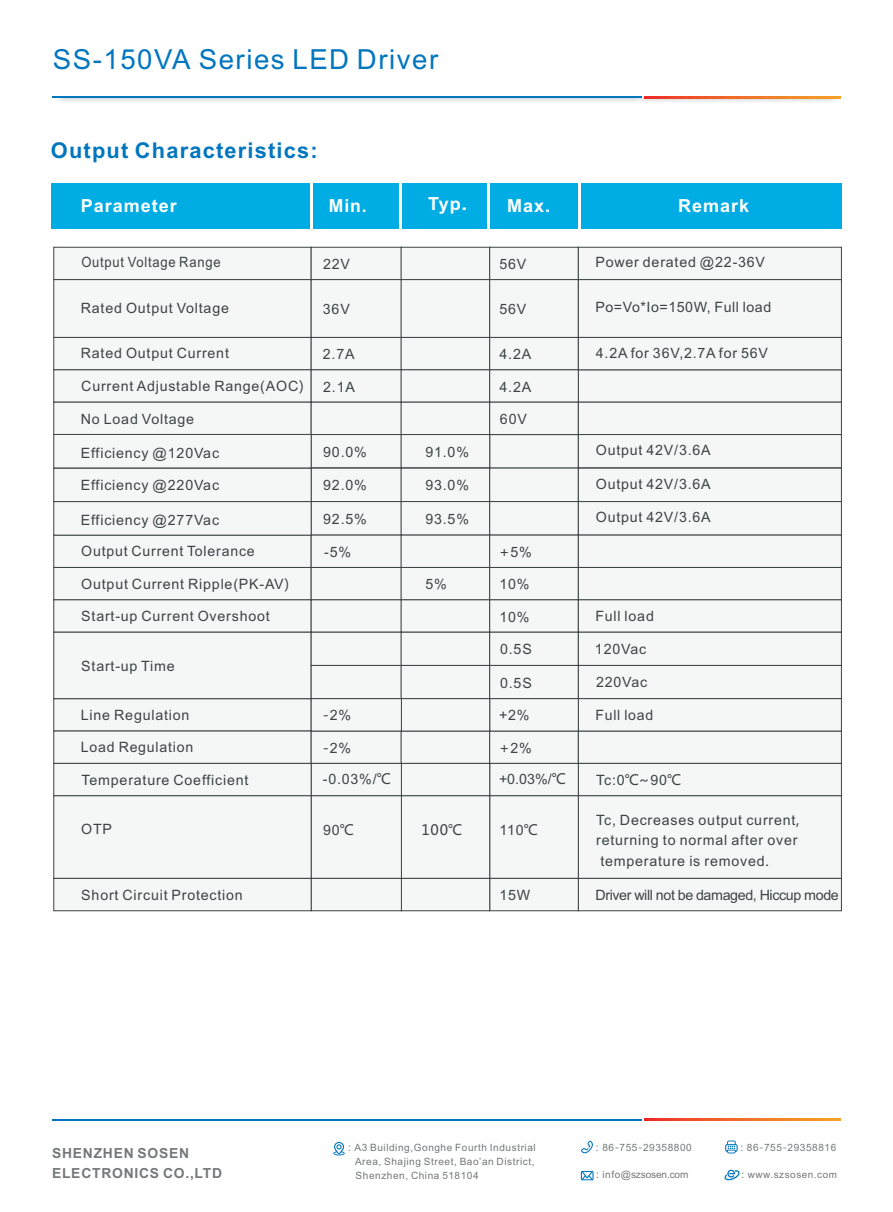
<style>
.page{position:relative;width:893px;height:1212px;background:#fff}
.page>*{position:absolute;margin:0;border:0;box-sizing:border-box;transform-origin:0 0}
.t1{font:27.6px "Arial";letter-spacing:.055em;color:#0076bf}
.t2{font:700 21.75px "Arial";letter-spacing:.055em;color:#0076bf}
.t3{font:700 18px "Arial";letter-spacing:.055em;color:#fff}
.t4{font:14.25px/20px "Arial";letter-spacing:.055em;color:#3c4444}
.t5{font:14.25px "Arial";letter-spacing:-.025em;color:#3c4444}
.t6{font:14.25px "Arial";letter-spacing:.035em;color:#3c4444}
.t7{font:14.25px "Arial";letter-spacing:.055em;color:#3c4444;scale:.92 1}
.t8{font:14.25px "Microsoft Ya Hei";color:#3c4444}
.t9{font:700 13.8px/20.2px "Arial";letter-spacing:.055em;color:#747879}
.t10{font:10.05px/13.8px "Arial";letter-spacing:.055em;color:#747879;text-align:justify}
.t11{font:10.05px "Arial";letter-spacing:-.015em;color:#747879}
.t12{font:9.9px "Arial";letter-spacing:.055em;color:#747879}
.s1{font-family:"Microsoft Ya Hei"}
</style>
<div class="page">
<img style="left:58px;top:98px;width:782px;height:4px">
<hr style="left:53px;top:97px;width:589px;height:1px;background:#0076bf">
<svg style="left:644px;top:97px;width:196px;height:1px"></svg>
<div style="left:53px;top:246px;width:789px;height:665px;background:#f5f7f7"></div>
<svg style="left:333px;top:1142px;width:12px;height:13px"></svg>
<svg style="left:581px;top:1140px;width:12px;height:13px"></svg>
<svg style="left:725px;top:1140px;width:13px;height:13px"></svg>
<svg style="left:724px;top:1170px;width:16px;height:10px"></svg>
<svg style="left:581px;top:1171px;width:12px;height:9px"></svg>
<hr style="left:53px;top:1119px;width:589px;height:1px;background:#0076bf">
<svg style="left:644px;top:1119px;width:196px;height:1px"></svg>
<div style="left:51px;top:184px;width:791px;height:45px;background:#00ace4"></div>
<hr style="left:310px;top:184px;width:2px;height:45px;background:#fff">
<hr style="left:400px;top:184px;width:2px;height:45px;background:#fff">
<hr style="left:487px;top:184px;width:3px;height:45px;background:#fff">
<hr style="left:578px;top:184px;width:2px;height:45px;background:#fff">
<h1 class="t1" style="left:53px;top:49px;width:387px">SS-150VA Series LED Driver</h1>
<h2 class="t2" style="left:51px;top:142px;width:268px">Output Characteristics:</h2>
<p class="t3" style="left:81px;top:198px;width:98px">Parameter</p>
<p class="t3" style="left:329px;top:199px;width:40px">Min.</p>
<p class="t3" style="left:428px;top:197px;width:40px">Typ<span class="s1">.</span></p>
<p class="t3" style="left:507px;top:198px;width:45px">Max.</p>
<p class="t3" style="left:678px;top:198px;width:73px">Remark</p>
<p class="t7" style="left:81px;top:257px;width:153px">Output Voltage Range</p>
<p class="t4" style="left:81px;top:299px;width:150px">Rated Output Voltage</p>
<p class="t4" style="left:81px;top:345px;width:150px">Rated Output Current</p>
<p class="t4" style="left:81px;top:377px;width:224px">Current Adjustable Range(AOC<span class="s1">)</span></p>
<p class="t4" style="left:81px;top:410px;width:115px">No Load Voltage</p>
<p class="t4" style="left:81px;top:444px;width:140px">Efficiency @120Vac</p>
<p class="t4" style="left:81px;top:476px;width:140px">Efficiency @220Vac</p>
<p class="t4" style="left:81px;top:512px;width:140px">Efficiency @277Vac</p>
<p class="t4" style="left:81px;top:543px;width:175px">Output Current Tolerance</p>
<p class="t4" style="left:81px;top:575px;width:210px">Output Current Ripple(PK-AV<span class="s1">)</span></p>
<p class="t4" style="left:81px;top:607px;width:190px">Start-up Current Overshoot</p>
<p class="t4" style="left:81px;top:657px;width:95px">Start-up Time</p>
<p class="t4" style="left:81px;top:706px;width:110px">Line Regulation</p>
<p class="t4" style="left:81px;top:739px;width:114px">Load Regulation</p>
<p class="t4" style="left:82px;top:771px;width:168px">Temperature Coefficient</p>
<p class="t4" style="left:81px;top:820px;width:32px">OTP</p>
<p class="t4" style="left:323px;top:255px;width:28px">22V</p>
<p class="t4" style="left:323px;top:300px;width:28px">36V</p>
<p class="t4" style="left:323px;top:345px;width:33px">2.7A</p>
<p class="t4" style="left:323px;top:378px;width:33px">2.1A</p>
<p class="t4" style="left:323px;top:443px;width:45px">90.0%</p>
<p class="t4" style="left:323px;top:477px;width:45px">92.0%</p>
<p class="t4" style="left:323px;top:510px;width:45px">92.5%</p>
<p class="t4" style="left:324px;top:543px;width:28px">-5%</p>
<p class="t4" style="left:425px;top:443px;width:45px">91.0%</p>
<p class="t4" style="left:425px;top:477px;width:45px">93.0%</p>
<p class="t4" style="left:425px;top:510px;width:45px">93.5%</p>
<p class="t4" style="left:425px;top:575px;width:23px">5%</p>
<p class="t4" style="left:499px;top:255px;width:28px">56V</p>
<p class="t4" style="left:499px;top:300px;width:28px">56V</p>
<p class="t4" style="left:499px;top:345px;width:33px">4.2A</p>
<p class="t4" style="left:499px;top:378px;width:33px">4.2A</p>
<p class="t4" style="left:500px;top:410px;width:28px">60V</p>
<p class="t4" style="left:499px;top:543px;width:34px"><span class="s1">+</span>5%</p>
<p class="t4" style="left:499px;top:575px;width:32px">10%</p>
<p class="t4" style="left:499px;top:608px;width:32px">10%</p>
<p class="t4" style="left:500px;top:641px;width:33px">0.5S</p>
<p class="t4" style="left:500px;top:674px;width:33px">0.5S</p>
<p class="t4" style="left:323px;top:707px;width:30px"><span class="s1">-</span>2%</p>
<p class="t4" style="left:499px;top:707px;width:32px">+2%</p>
<p class="t4" style="left:323px;top:739px;width:30px"><span class="s1">-</span>2%</p>
<p class="t4" style="left:323px;top:771px;width:70px">-0.03%/<span class="s1">℃</span></p>
<p class="t4" style="left:323px;top:821px;width:32px">90<span class="s1">℃</span></p>
<p class="t8" style="left:421px;top:823px;width:43px">100℃</p>
<p class="t4" style="left:499px;top:739px;width:34px"><span class="s1">+</span>2%</p>
<p class="t4" style="left:499px;top:771px;width:69px">+0.03%/<span class="s1">℃</span></p>
<p class="t4" style="left:499px;top:821px;width:40px">110<span class="s1">℃</span></p>
<p class="t4" style="left:81px;top:886px;width:163px">Short Circuit Protection</p>
<p class="t4" style="left:499px;top:886px;width:32px">15W</p>
<p class="t4" style="left:595px;top:253px;width:171px">Power derated @22-36V</p>
<p class="t6" style="left:595px;top:302px;width:177px">Po=Vo*Io=150W, Full load</p>
<p class="t4" style="left:596px;top:344px;width:174px">4.2A for 36V,2.7A for 56V</p>
<p class="t4" style="left:596px;top:441px;width:116px">Output 42V/3.6A</p>
<p class="t4" style="left:596px;top:475px;width:116px">Output 42V/3.6A</p>
<p class="t4" style="left:596px;top:508px;width:116px">Output 42V/3.6A</p>
<p class="t4" style="left:595px;top:607px;width:60px">Full load</p>
<p class="t4" style="left:595px;top:640px;width:53px">120Vac</p>
<p class="t4" style="left:596px;top:673px;width:53px">220Vac</p>
<p class="t4" style="left:595px;top:706px;width:59px">Full load</p>
<p class="t4" style="left:596px;top:771px;width:87px">Tc:0<span class="s1">℃~</span>90<span class="s1">℃</span></p>
<p class="t4" style="left:596px;top:811px;width:205px">Tc, Decreases output current<span class="s1">, </span>returning to normal after over</p>
<p class="t4" style="left:600px;top:852px;width:170px">temperature is removed<span class="s1">.</span></p>
<p class="t5" style="left:595px;top:889px;width:245px">Driver will not be damaged, Hiccup mode</p>
<p class="t9" style="left:52px;top:1144px;width:172px">SHENZHEN SOSEN<br>ELECTRONICS CO.,LTD</p>
<p class="t10" style="left:355px;top:1142px;width:182px;text-indent:-11px"><span class="s1">：</span>A3 Building,Gonghe Fourth Industrial Area, Shajing Street, Bao’an District, Shenzhen, China 518104</p>
<p class="t10" style="left:592px;top:1141px;width:101px"><span class="s1">：</span>86<span class="s1">-</span>755<span class="s1">-</span>29358800</p>
<p class="t10" style="left:737px;top:1141px;width:101px"><span class="s1">：</span>86<span class="s1">-</span>755<span class="s1">-</span>29358816</p>
<p class="t11" style="left:592px;top:1171px;width:97px"><span class="s1">：</span>info@szsosen.com</p>
<p class="t12" style="left:738px;top:1171px;width:101px"><span class="s1">：</span>www.szsosen.com</p>
</div>
